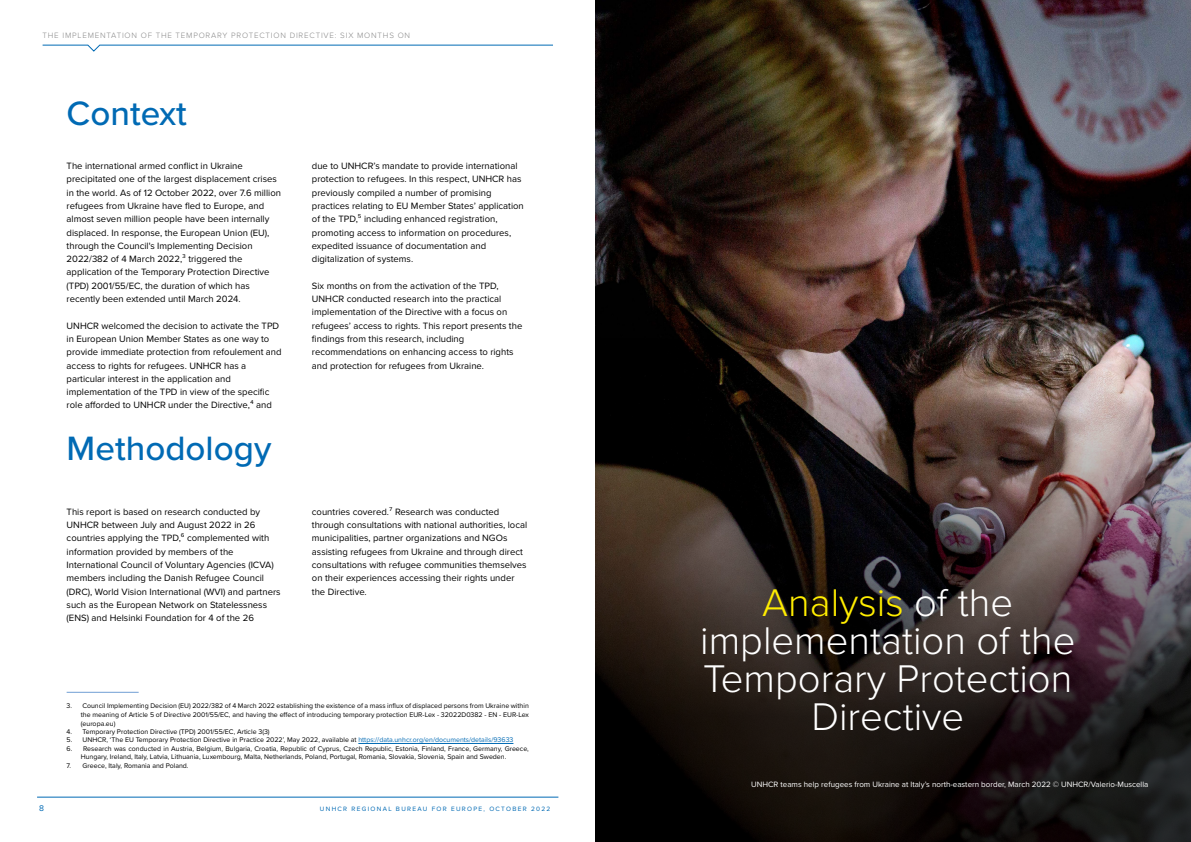
<style>
.page{position:relative;width:1191px;height:842px;background:#fff}
.page>*{position:absolute;margin:0;border:0;box-sizing:border-box;transform-origin:0 0}
.t1{font:300 40px/38px "Proxima Nova";color:#fff;text-align:center}
.t2{font:500 35px "Proxima Nova";color:#006ab4}
.t3{font:9.5px/13.3px "Proxima Nova";color:#000}
.t4{font:8.5px "Proxima Nova";color:#006ab4}
.t5{font:8px "Proxima Nova";color:#fff}
.t6{font:300 8px "Proxima Nova";letter-spacing:.1em;color:#878787}
.t7{font:7px/9.6px "Proxima Nova";color:#000;text-align:right}
.t8{font:6.5px "Proxima Nova";letter-spacing:.2em;color:#006ab4}
.s1{color:#006ab4}
.s2{color:#ffed00}
</style>
<div class="page">
<hr style="left:37px;top:797px;width:521px;height:1px;background:#006ab4">
<svg style="left:42px;top:44px;width:511px;height:8px"></svg>
<hr style="left:67px;top:692px;width:72px;height:1px;background:#719ed4">
<hr style="left:358px;top:743px;width:155px;height:1px;background:#006ab4">
<img style="left:595px;top:0;width:596px;height:250px">
<img style="left:595px;top:250px;width:596px;height:592px">
<p class="t6" style="left:43px;top:29px;width:369px">THE IMPLEMENTATION OF THE TEMPORARY PROTECTION DIRECTIVE: SIX MONTHS ON</p>
<h2 class="t2" style="left:67px;top:88px;width:122px">Context</h2>
<p class="t3" style="left:67px;top:159px;width:216px">The international armed conflict in Ukraine precipitated one of the largest displacement crises in the world. As of 12 October 2022, over 7.6 million refugees from Ukraine have fled to Europe, and almost seven million people have been internally displaced. In response, the European Union (EU), through the Council's Implementing Decision 2022/382 of 4 March 2022,3 triggered the application of the Temporary Protection Directive (TPD) 2001/55/EC, the duration of which has recently been extended until March 2024.</p>
<p class="t3" style="left:67px;top:318px;width:216px">UNHCR welcomed the decision to activate the TPD in European Union Member States as one way to provide immediate protection from refoulement and access to rights for refugees. UNHCR has a particular interest in the application and implementation of the TPD in view of the specific role afforded to UNHCR under the Directive,4 and</p>
<h2 class="t2" style="left:67px;top:422px;width:206px">Methodology</h2>
<p class="t3" style="left:312px;top:159px;width:213px">due to UNHCR’s mandate to provide international protection to refugees. In this respect, UNHCR has previously compiled a number of promising practices relating to EU Member States’ application of the TPD,5 including enhanced registration, promoting access to information on procedures, expedited issuance of documentation and digitalization of systems.</p>
<p class="t3" style="left:312px;top:278px;width:212px">Six months on from the activation of the TPD, UNHCR conducted research into the practical implementation of the Directive with a focus on refugees’ access to rights. This report presents the findings from this research, including recommendations on enhancing access to rights and protection for refugees from Ukraine.</p>
<p class="t3" style="left:67px;top:505px;width:215px">This report is based on research conducted by UNHCR between July and August 2022 in 26 countries applying the TPD,6 complemented with information provided by members of the International Council of Voluntary Agencies (ICVA) members including the Danish Refugee Council (DRC), World Vision International (WVI) and partners such as the European Network on Statelessness (ENS) and Helsinki Foundation for 4 of the 26</p>
<p class="t3" style="left:312px;top:505px;width:217px">countries covered.7 Research was conducted through consultations with national authorities, local municipalities, partner organizations and NGOs assisting refugees from Ukraine and through direct consultations with refugee communities themselves on their experiences accessing their rights under the Directive.</p>
<p class="t7" style="left:67px;top:700px;width:464px">3. Council Implementing Decision (EU) 2022/382 of 4 March 2022 establishing the existence of a mass influx of displaced persons from Ukraine within the meaning of Article 5 of Directive 2001/55/EC, and having the effect of introducing temporary protection EUR-Lex - 32022D0382 - EN - EUR-Lex</p>
<p class="t7" style="left:81px;top:718px;width:36px">(europa.eu)</p>
<p class="t7" style="left:67px;top:726px;width:204px">4. Temporary Protection Directive (TPD) 2001/55/EC, Article 3(3)</p>
<p class="t7" style="left:67px;top:735px;width:448px">5. UNHCR, ‘The EU Temporary Protection Directive in Practice 2022’, May 2022, available at <span class="s1">https://data.unhcr.org/en/documents/details/93633</span></p>
<p class="t7" style="left:81px;top:744px;width:449px;line-height:8.4px;text-align:left;text-indent:-14px">6. Research was conducted in Austria, Belgium, Bulgaria, Croatia, Republic of Cyprus, Czech Republic, Estonia, Finland, France, Germany, Greece,<br>Hungary, Ireland, Italy, Latvia, Lithuania, Luxembourg, Malta, Netherlands, Poland, Portugal, Romania, Slovakia, Slovenia, Spain and Sweden.</p>
<p class="t7" style="left:67px;top:760px;width:123px">7. Greece, Italy, Romania and Poland.</p>
<p class="t4" style="left:39px;top:801px;width:6px">8</p>
<p class="t8" style="left:320px;top:803px;width:232px">UNHCR REGIONAL BUREAU FOR EUROPE, OCTOBER 2022</p>
<h1 class="t1" style="left:700px;top:581px;width:377px"><span class="s2">Analysis</span> of the implementation of the<br>Temporary Protection<br>Directive</h1>
<p class="t5" style="left:751px;top:778px;width:399px">UNHCR teams help refugees from Ukraine at Italy’s north-eastern border, March 2022 © UNHCR/Valerio-Muscella</p>
</div>
